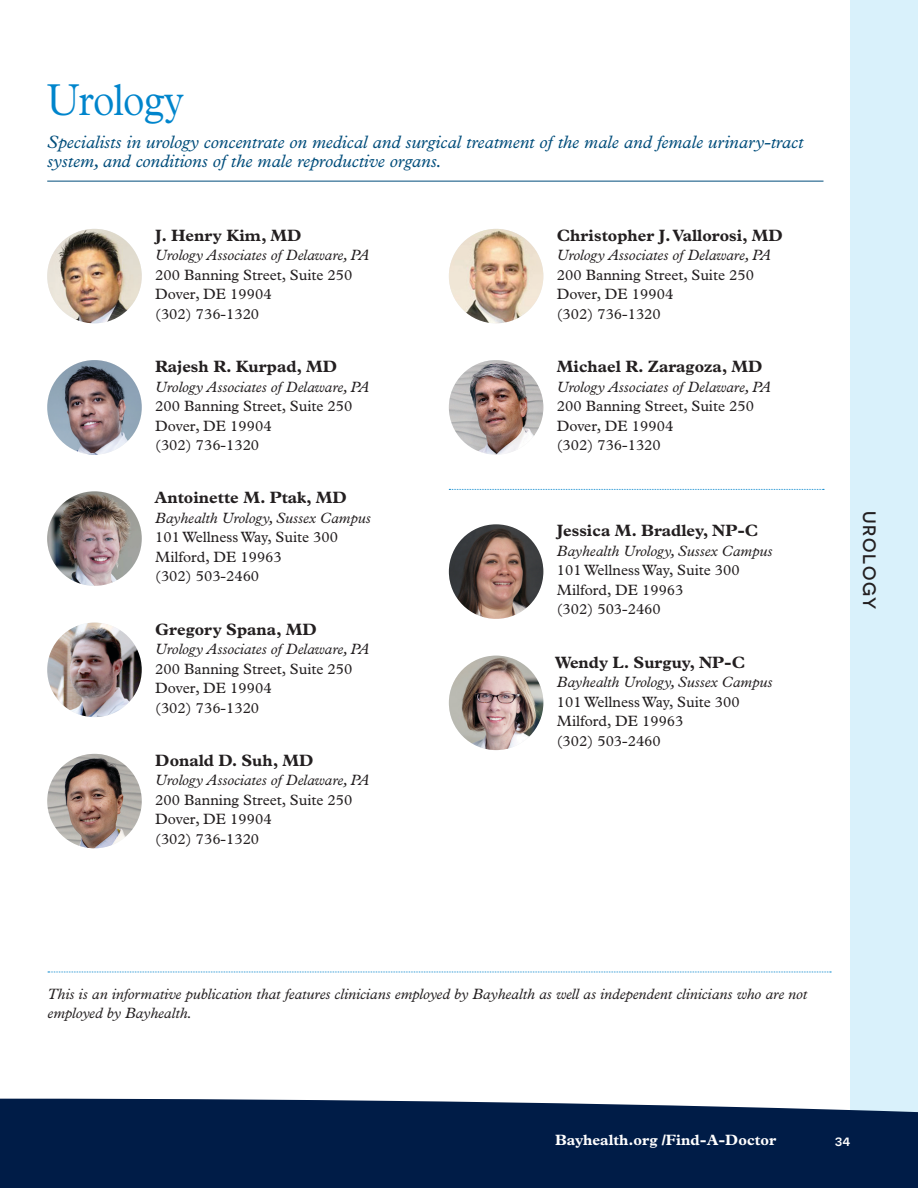
<style>
.page{position:relative;width:918px;height:1188px;background:#fff}
.page>*{position:absolute;margin:0;border:0;box-sizing:border-box;transform-origin:0 0}
.t1{font:300 45px "Plantin";letter-spacing:-.02em;color:#0085cc;scale:.9 1}
.t2{font:italic 18px/19.5px "Plantin";color:#004d7b}
.t3{font:500 18px "Novecentosanswide";letter-spacing:.095em;color:#231f20}
.t4{font:700 16.5px "Plantin";color:#231f20}
.t5{font:15px/19.5px "Plantin";color:#231f20}
.t6{font:italic 15px/19.5px "Plantin";color:#231f20}
.t7{font:700 15px "Plantin";color:#fff}
.t8{font:500 15px "Novecentosanswide";color:#fff}
</style>
<div class="page">
<hr style="left:47px;top:181px;width:777px;height:1px;background:#004d7b">
<img style="left:47px;top:229px;width:95px;height:94px;border-radius:47px">
<img style="left:47px;top:360px;width:95px;height:95px;border-radius:47px">
<img style="left:47px;top:491px;width:95px;height:95px;border-radius:47px">
<img style="left:47px;top:623px;width:95px;height:94px;border-radius:47px">
<img style="left:47px;top:754px;width:95px;height:94px;border-radius:47px">
<svg style="left:449px;top:489px;width:375px;height:1px"></svg>
<img style="left:449px;top:229px;width:94px;height:94px;border-radius:47px">
<img style="left:449px;top:360px;width:94px;height:95px;border-radius:47px">
<img style="left:449px;top:524px;width:94px;height:95px;border-radius:47px">
<img style="left:449px;top:656px;width:94px;height:94px;border-radius:47px">
<svg style="left:48px;top:972px;width:783px;height:1px"></svg>
<div style="left:850px;top:0;width:68px;height:1134px;background:#d9f1fb"></div>
<div style="left:0;top:1099px;width:918px;height:89px;background:#001c47"></div>
<h1 class="t1" style="left:47px;top:74px;width:154px">Urology</h1>
<p class="t2" style="left:47px;top:132px;width:758px">Specialists in urology concentrate on medical and surgical treatment of the male and female urinary-tract system, and conditions of the male reproductive organs.</p>
<p class="t4" style="left:155px;top:225px;width:148px">J. Henry Kim, MD</p>
<p class="t6" style="left:155px;top:245px;width:216px">Urology Associates of Delaware, PA</p>
<p class="t5" style="left:155px;top:265px;width:199px">200 Banning Street, Suite 250<br>Dover, DE 19904<br>(302) 736-1320</p>
<p class="t4" style="left:155px;top:357px;width:183px">Rajesh R. Kurpad, MD</p>
<p class="t6" style="left:155px;top:377px;width:216px">Urology Associates of Delaware, PA</p>
<p class="t5" style="left:155px;top:396px;width:199px">200 Banning Street, Suite 250<br>Dover, DE 19904<br>(302) 736-1320</p>
<p class="t4" style="left:155px;top:488px;width:194px">Antoinette M. Ptak, MD</p>
<p class="t6" style="left:155px;top:508px;width:217px">Bayhealth Urology, Sussex Campus</p>
<p class="t5" style="left:155px;top:528px;width:184px">101 Wellness Way, Suite 300<br>Milford, DE 19963<br>(302) 503-2460</p>
<p class="t4" style="left:155px;top:619px;width:163px">Gregory Spana, MD</p>
<p class="t6" style="left:155px;top:639px;width:216px">Urology Associates of Delaware, PA</p>
<p class="t5" style="left:155px;top:659px;width:199px">200 Banning Street, Suite 250<br>Dover, DE 19904<br>(302) 736-1320</p>
<p class="t4" style="left:155px;top:750px;width:160px">Donald D. Suh, MD</p>
<p class="t6" style="left:155px;top:770px;width:216px">Urology Associates of Delaware, PA</p>
<p class="t5" style="left:155px;top:790px;width:199px">200 Banning Street, Suite 250<br>Dover, DE 19904<br>(302) 736-1320</p>
<p class="t4" style="left:557px;top:225px;width:228px">Christopher J. Vallorosi, MD</p>
<p class="t6" style="left:557px;top:245px;width:216px">Urology Associates of Delaware, PA</p>
<p class="t5" style="left:557px;top:265px;width:199px">200 Banning Street, Suite 250<br>Dover, DE 19904<br>(302) 736-1320</p>
<p class="t4" style="left:557px;top:357px;width:207px">Michael R. Zaragoza, MD</p>
<p class="t6" style="left:557px;top:377px;width:216px">Urology Associates of Delaware, PA</p>
<p class="t5" style="left:557px;top:396px;width:199px">200 Banning Street, Suite 250<br>Dover, DE 19904<br>(302) 736-1320</p>
<p class="t4" style="left:557px;top:521px;width:203px">Jessica M. Bradley, NP-C</p>
<p class="t6" style="left:557px;top:541px;width:217px">Bayhealth Urology, Sussex Campus</p>
<p class="t5" style="left:557px;top:561px;width:184px">101 Wellness Way, Suite 300<br>Milford, DE 19963<br>(302) 503-2460</p>
<p class="t4" style="left:555px;top:652px;width:192px">Wendy L. Surguy, NP-C</p>
<p class="t6" style="left:557px;top:672px;width:217px">Bayhealth Urology, Sussex Campus</p>
<p class="t5" style="left:557px;top:692px;width:184px">101 Wellness Way, Suite 300<br>Milford, DE 19963<br>(302) 503-2460</p>
<p class="t3" style="left:880px;top:511px;width:100px;rotate:90deg">UROLOGY</p>
<p class="t6" style="left:48px;top:984px;width:761px">This is an informative publication that features clinicians employed by Bayhealth as well as independent clinicians who are not employed by Bayhealth.</p>
<p class="t7" style="left:555px;top:1131px;width:223px">Bayhealth.org /Find-A-Doctor</p>
<p class="t8" style="left:835px;top:1132px;width:17px">34</p>
</div>
